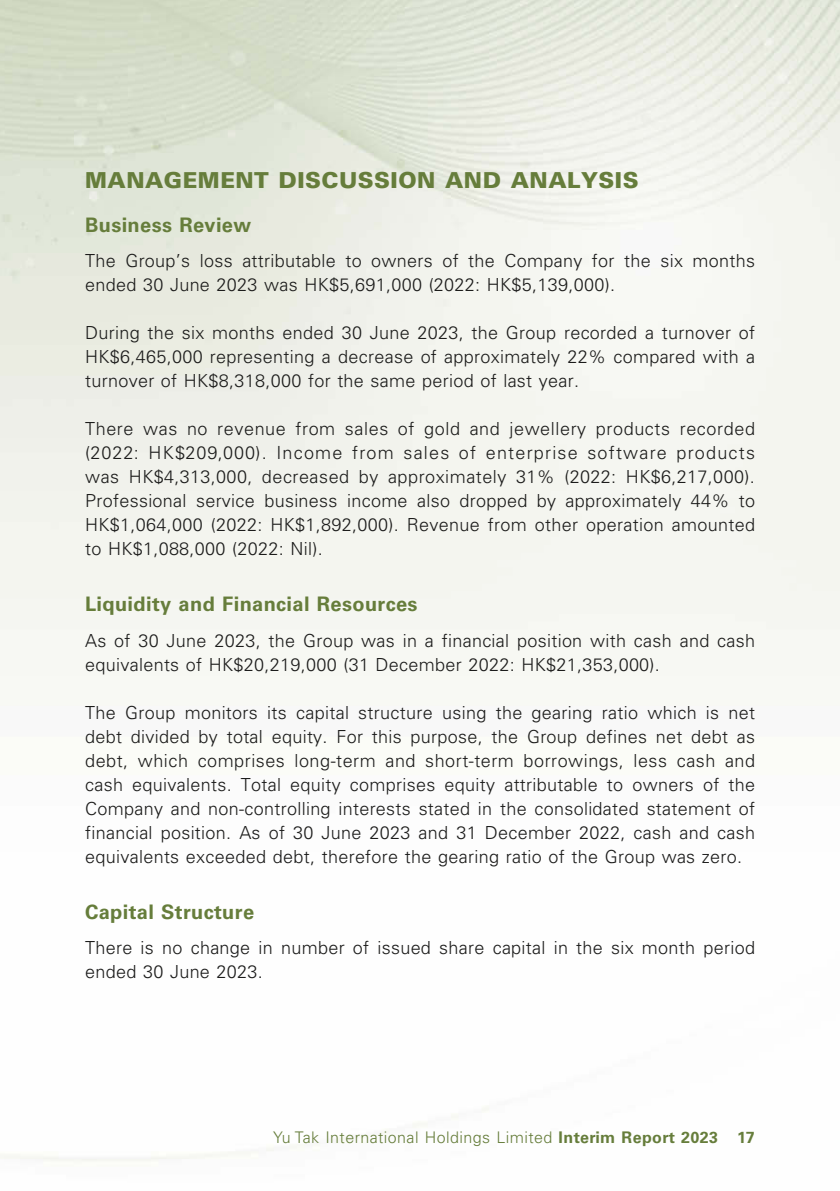
<style>
.page{position:relative;width:840px;height:1191px;background:#fff}
.page>*{position:absolute;margin:0;border:0;box-sizing:border-box;transform-origin:0 0}
.t1{font:900 22px "Univers LT Std";letter-spacing:.02em;color:#667d3b}
.t2{font:700 20px "Univers LT Std";letter-spacing:.015em;color:#667d3b}
.t3{font:300 18px/24px "Univers LT Std";letter-spacing:.015em;color:#1c1c1b}
.t4{font:300 16px "Univers LT Std";letter-spacing:.025em;color:#667d3b}
.s1{font-weight:700}
</style>
<div class="page">
<p class="t1" style="left:85px;top:167px;width:554px">MANAGEMENT DISCUSSION AND ANALYSIS</p>
<p class="t2" style="left:85px;top:213px;width:167px">Business Review</p>
<p class="t3" style="left:85px;top:249px;width:671px">The Group’s loss attributable to owners of the Company for the six months ended 30 June 2023 was HK$5,691,000 (2022: HK$5,139,000).</p>
<p class="t3" style="left:85px;top:321px;width:671px;text-align:justify">During the six months ended 30 June 2023, the Group recorded a turnover of HK$6,465,000 representing a decrease of approximately 22% compared with a turnover of HK$8,318,000 for the same period of last year.</p>
<p class="t3" style="left:85px;top:417px;width:671px;text-align:justify">There was no revenue from sales of gold and jewellery products recorded (2022: HK$209,000). Income from sales of enterprise software products was HK$4,313,000, decreased by approximately 31% (2022: HK$6,217,000).<br>Professional service business income also dropped by approximately 44% to HK$1,064,000 (2022: HK$1,892,000). Revenue from other operation amounted to HK$1,088,000 (2022: Nil).</p>
<p class="t2" style="left:85px;top:592px;width:334px">Liquidity and Financial Resources</p>
<p class="t3" style="left:85px;top:628px;width:671px">As of 30 June 2023, the Group was in a financial position with cash and cash equivalents of HK$20,219,000 (31 December 2022: HK$21,353,000).</p>
<p class="t3" style="left:85px;top:700px;width:671px;text-align:justify">The Group monitors its capital structure using the gearing ratio which is net debt divided by total equity. For this purpose, the Group defines net debt as debt, which comprises long-term and short-term borrowings, less cash and cash equivalents. Total equity comprises equity attributable to owners of the Company and non-controlling interests stated in the consolidated statement of financial position. As of 30 June 2023 and 31 December 2022, cash and cash equivalents exceeded debt, therefore the gearing ratio of the Group was zero.</p>
<p class="t2" style="left:85px;top:900px;width:170px">Capital Structure</p>
<p class="t3" style="left:85px;top:935px;width:671px">There is no change in number of issued share capital in the six month period ended 30 June 2023.</p>
<p class="t4" style="left:273px;top:1127px;width:483px">Yu Tak International Holdings Limited <span class="s1">Interim Report 2023 17</span></p>
</div>
